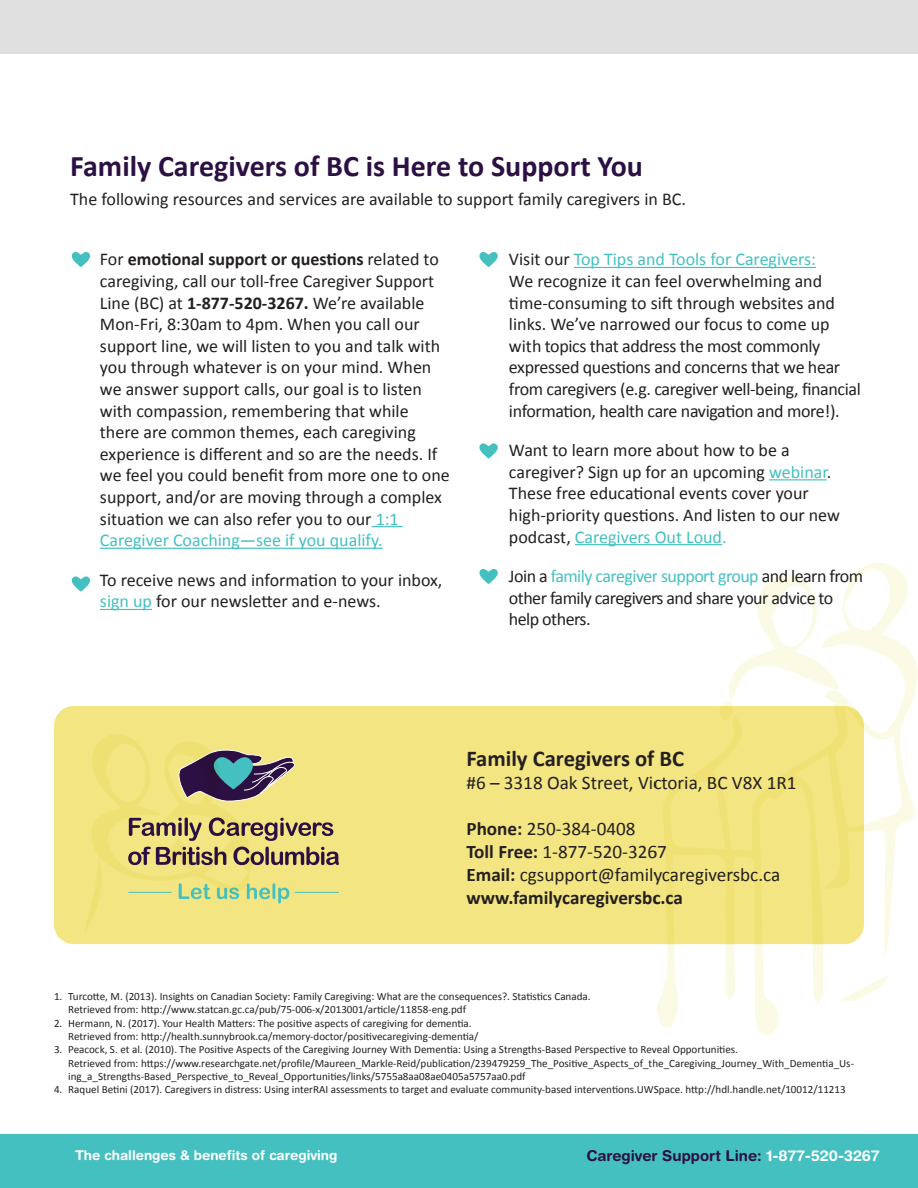
<style>
.page{position:relative;width:918px;height:1188px;background:#fff}
.page>*{position:absolute;margin:0;border:0;box-sizing:border-box;transform-origin:0 0}
.body{font:700 30px "Calibri";color:#2c1043}
.t1{font:700 22.65px "Calibri";color:#241f21}
.t2{font:19.2px "Calibri";color:#241f21}
.t3{font:700 19.2px "Calibri";color:#231f20}
.Paragraph_Style_1{font:18px/21.6px "Calibri";color:#231f20}
.Paragraph_Style_1-2{font:18px/21.6px "Calibri";letter-spacing:-.02em;color:#231f20}
.body-2{font:18px/21.6px "Calibri";letter-spacing:-.03em;color:#231f20}
.subhead{font:700 15px "Helvetica Rounded";color:#2c1043}
.t4{font:700 13.5px "Helvetica Rounded";color:#fff}
.t5{font:11.1px/13.4px "Calibri";color:#231f20}
.s1{font-weight:700}
.s2{color:#45c0c1}
.s3{color:#fff}
</style>
<div class="page">
<hr style="left:372px;top:526px;width:31px;height:1px;background:#45c0c1">
<hr style="left:100px;top:548px;width:283px;height:1px;background:#45c0c1">
<hr style="left:100px;top:609px;width:52px;height:1px;background:#45c0c1">
<hr style="left:574px;top:267px;width:242px;height:1px;background:#45c0c1">
<hr style="left:769px;top:479px;width:58px;height:1px;background:#45c0c1">
<hr style="left:575px;top:544px;width:147px;height:1px;background:#45c0c1">
<div style="left:54px;top:706px;width:810px;height:238px;background:#f3e682;border-radius:20px"></div>
<div style="left:0;top:1134px;width:918px;height:54px;background:#45c0c1"></div>
<div style="left:0;top:0;width:918px;height:54px;background:#e0e0e0"></div>
<svg style="left:85px;top:734px;width:254px;height:196px"></svg>
<svg style="left:656px;top:563px;width:262px;height:472px"></svg>
<svg style="left:840px;top:974px;width:50px;height:28px"></svg>
<svg style="left:716px;top:574px;width:123px;height:146px"></svg>
<svg style="left:71px;top:252px;width:19px;height:15px"></svg>
<svg style="left:479px;top:443px;width:19px;height:16px"></svg>
<svg style="left:479px;top:568px;width:19px;height:16px"></svg>
<svg style="left:71px;top:576px;width:19px;height:16px"></svg>
<svg style="left:479px;top:252px;width:19px;height:15px"></svg>
<p class="body" style="left:70px;top:148px;width:574px">Family Caregivers of BC is Here to Support You</p>
<p class="Paragraph_Style_1" style="left:70px;top:187px;width:617px">The following resources and services are available to support family caregivers in BC.</p>
<p class="Paragraph_Style_1" style="left:100px;top:248px;width:351px">For <span class="s1">emotional support or questions</span> related to caregiving, call our toll-free Caregiver Support Line (BC) at <span class="s1">1-877-520-3267.</span> We’re available Mon-Fri, 8:30am to 4pm. When you call our support line, we will listen to you and talk with you through whatever is on your mind. When we answer support calls, our goal is to listen with compassion, remembering that while there are common themes, each caregiving experience is different and so are the needs. If we feel you could benefit from more one to one support, and/or are moving through a complex situation we can also refer you to our <span class="s2">1:1<br>Caregiver Coaching—see if you qualify.</span></p>
<p class="Paragraph_Style_1" style="left:100px;top:568px;width:344px">To receive news and information to your inbox, <span class="s2">sign up</span> for our newsletter and e-news.</p>
<p class="Paragraph_Style_1-2" style="left:509px;top:248px;width:354px">Visit our <span class="s2">Top Tips and Tools for Caregivers:<br></span>We recognize it can feel overwhelming and time-consuming to sift through websites and links. We’ve narrowed our focus to come up with topics that address the most commonly expressed questions and concerns that we hear from caregivers (e.g. caregiver well-being, financial information, health care navigation and more!).</p>
<p class="Paragraph_Style_1" style="left:509px;top:439px;width:333px">Want to learn more about how to be a caregiver? Sign up for an upcoming <span class="s2">webinar</span>.<br>These free educational events cover your high-priority questions. And listen to our new podcast, <span class="s2">Caregivers Out Loud.</span></p>
<p class="body-2" style="left:509px;top:565px;width:356px">Join a <span class="s2">family caregiver support group</span> and learn from other family caregivers and share your advice to help others.</p>
<p class="t1" style="left:466px;top:745px;width:219px">Family Caregivers of BC</p>
<p class="t2" style="left:466px;top:771px;width:332px">#6 – 3318 Oak Street, Victoria, BC V8X 1R1</p>
<p class="t2" style="left:466px;top:817px;width:171px"><span class="s1">Phone:</span> 250-384-0408</p>
<p class="t2" style="left:466px;top:840px;width:202px"><span class="s1">Toll Free:</span> 1-877-520-3267</p>
<p class="t2" style="left:466px;top:863px;width:315px"><span class="s1">Email:</span> cgsupport@familycaregiversbc.ca</p>
<p class="t3" style="left:466px;top:886px;width:218px">www.familycaregiversbc.ca</p>
<p class="t5" style="left:68px;top:989px;width:524px;text-indent:-14px">1. Turcotte, M. (2013). Insights on Canadian Society: Family Caregiving: What are the consequences?. Statistics Canada.<br>Retrieved from: http://www.statcan.gc.ca/pub/75-006-x/2013001/article/11858-eng.pdf</p>
<p class="t5" style="left:68px;top:1016px;width:412px;text-indent:-14px">2. Hermann, N. (2017). Your Health Matters: The positive aspects of caregiving for dementia.<br>Retrieved from: http://health.sunnybrook.ca/memory-doctor/positivecaregiving-dementia/</p>
<p class="t5" style="left:68px;top:1042px;width:787px;text-indent:-14px">3. Peacock, S. et al. (2010). The Positive Aspects of the Caregiving Journey With Dementia: Using a Strengths-Based Perspective to Reveal Opportunities.<br>Retrieved from: https://www.researchgate.net/profile/Maureen_Markle-Reid/publication/239479259_The_Positive_Aspects_of_the_Caregiving_Journey_With_Dementia_Us&shy;ing_a_Strengths-Based_Perspective_to_Reveal_Opportunities/links/5755a8aa08ae0405a5757aa0.pdf</p>
<p class="t5" style="left:54px;top:1082px;width:793px">4. Raquel Betini (2017). Caregivers in distress: Using interRAI assessments to target and evaluate community-based interventions.UWSpace. http://hdl.handle.net/10012/11213</p>
<p class="t4" style="left:75px;top:1147px;width:264px">The challenges &amp; benefits of caregiving</p>
<p class="subhead" style="left:587px;top:1146px;width:295px">Caregiver Support Line: <span class="s3">1-877-520-3267</span></p>
</div>
